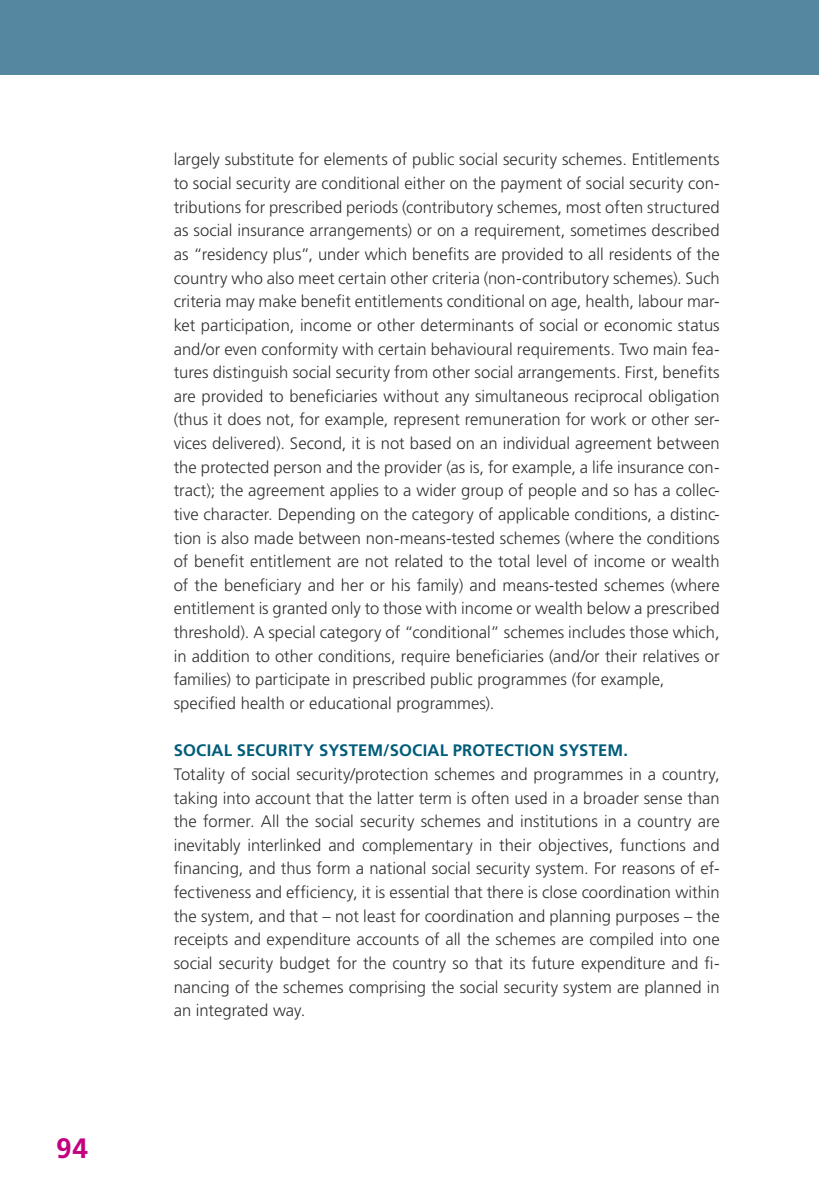
<style>
.page{position:relative;width:819px;height:1191px;background:#fff}
.page>*{position:absolute;margin:0;border:0;box-sizing:border-box;transform-origin:0 0}
.t1{font:700 28px "Frutiger LT Std";color:#c4007f}
.t2{font:300 16.62px/23.6px "Frutiger LT Std";color:#323232}
.t3{font:700 16.62px "Frutiger LT Std";letter-spacing:.01em;color:#005c79}
</style>
<div class="page">
<div style="left:0;top:0;width:819px;height:74px;background:#5687a0"></div>
<h1 class="t1" style="left:56px;top:1131px;width:33px">94</h1>
<p class="t2" style="left:174px;top:148px;width:547px">largely substitute for elements of public social security schemes. Entitlements to social security are conditional either on the payment of social security con&shy;tributions for prescribed periods (contributory schemes, most often structured as social insurance arrangements) or on a requirement, sometimes described as “residency plus”, under which benefits are provided to all residents of the country who also meet certain other criteria (non-contributory schemes). Such criteria may make benefit entitlements conditional on age, health, labour mar&shy;ket participation, income or other determinants of social or economic status and/or even conformity with certain behavioural requirements. Two main fea&shy;tures distinguish social security from other social arrangements. First, benefits are provided to beneficiaries without any simultaneous reciprocal obligation (thus it does not, for example, represent remuneration for work or other ser&shy;vices delivered). Second, it is not based on an individual agreement between the protected person and the provider (as is, for example, a life insurance con&shy;tract); the agreement applies to a wider group of people and so has a collec&shy;tive character. Depending on the category of applicable conditions, a distinc&shy;tion is also made between non-means-tested schemes (where the conditions of benefit entitlement are not related to the total level of income or wealth of the beneficiary and her or his family) and means-tested schemes (where entitlement is granted only to those with income or wealth below a prescribed threshold). A special category of “conditional” schemes includes those which, in addition to other conditions, require beneficiaries (and/or their relatives or families) to participate in prescribed public programmes (for example, specified health or educational programmes).</p>
<p class="t3" style="left:174px;top:740px;width:456px">SOCIAL SECURITY SYSTEM/SOCIAL PROTECTION SYSTEM.</p>
<p class="t2" style="left:174px;top:762px;width:547px;text-align:justify">Totality of social security/protection schemes and programmes in a country, taking into account that the latter term is often used in a broader sense than the former. All the social security schemes and institutions in a country are inevitably interlinked and complementary in their objectives, functions and financing, and thus form a national social security system. For reasons of ef&shy;fectiveness and efficiency, it is essential that there is close coordination within the system, and that – not least for coordination and planning purposes – the receipts and expenditure accounts of all the schemes are compiled into one social security budget for the country so that its future expenditure and fi&shy;nancing of the schemes comprising the social security system are planned in an integrated way.</p>
</div>
